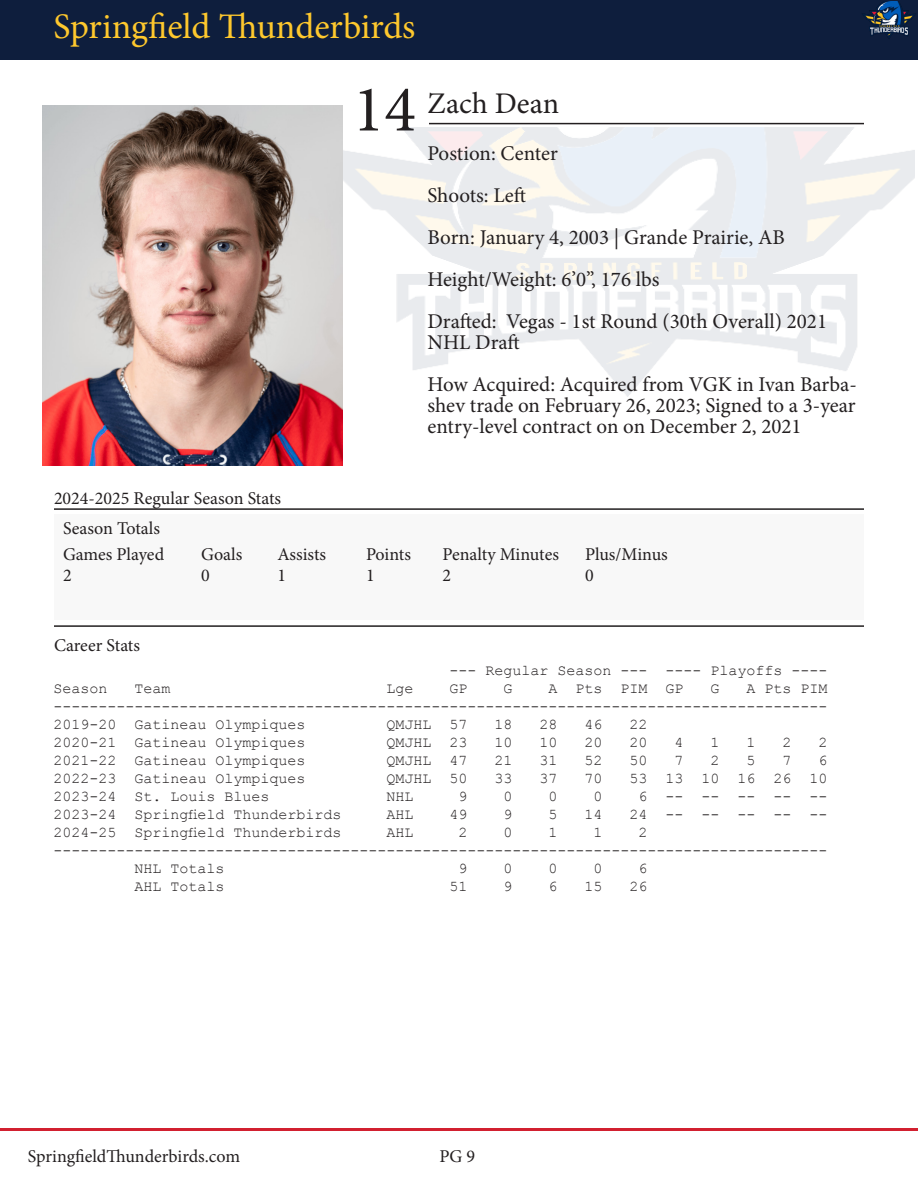
<style>
.page{position:relative;width:918px;height:1188px;background:#fff}
.page>*{position:absolute;margin:0;border:0;box-sizing:border-box;transform-origin:0 0}
.t1{font:66px "Minion Pro";color:#231f20}
.t2{font:36px "Minion Pro";color:#fec82d}
.t3{font:30px "Minion Pro";letter-spacing:.005em;color:#231f20}
.t4{font:21px/21px "Minion Pro";color:#231f20}
.t5{font:18px "Minion Pro";color:#231f20}
.t6{font:15px "Courier New";color:#231f20}
</style>
<div class="page">
<div style="left:0;top:0;width:918px;height:59px;background:#0e1e3d"></div>
<hr style="left:0;top:1128px;width:918px;height:3px;background:#d22030">
<img style="left:863px;top:1px;width:52px;height:37px">
<div style="left:54px;top:515px;width:809px;height:105px;background:#f8f8f8"></div>
<hr style="left:54px;top:625px;width:810px;height:2px;background:#231f20">
<hr style="left:54px;top:508px;width:810px;height:2px;background:#231f20">
<hr style="left:429px;top:123px;width:435px;height:1px;background:#231f20">
<img style="left:43px;top:105px;width:300px;height:360px">
<p class="t2" style="left:53px;top:2px;width:364px">Springfield Thunderbirds</p>
<p class="t1" style="left:353px;top:65px;width:65px">14</p>
<p class="t3" style="left:428px;top:84px;width:133px">Zach Dean</p>
<p class="t4" style="left:428px;top:142px;width:132px">Postion: Center</p>
<p class="t4" style="left:428px;top:184px;width:100px">Shoots: Left</p>
<p class="t4" style="left:428px;top:226px;width:359px">Born: January 4, 2003 | Grande Prairie, AB</p>
<p class="t4" style="left:428px;top:268px;width:233px">Height/Weight: 6’0’’, 176 lbs</p>
<p class="t4" style="left:428px;top:310px;width:401px">Drafted: Vegas - 1st Round (30th Overall) 2021<br>NHL Draft</p>
<p class="t4" style="left:428px;top:373px;width:431px;text-align:justify">How Acquired: Acquired from VGK in Ivan Barba&shy;shev trade on February 26, 2023; Signed to a 3-year entry-level contract on on December 2, 2021</p>
<p class="t5" style="left:54px;top:486px;width:229px">2024-2025 Regular Season Stats</p>
<p class="t5" style="left:63px;top:516px;width:99px">Season Totals</p>
<p class="t5" style="left:63px;top:542px;width:103px">Games Played</p>
<p class="t5" style="left:201px;top:542px;width:43px">Goals</p>
<p class="t5" style="left:278px;top:542px;width:50px">Assists</p>
<p class="t5" style="left:366px;top:542px;width:46px">Points</p>
<p class="t5" style="left:443px;top:542px;width:118px">Penalty Minutes</p>
<p class="t5" style="left:585px;top:542px;width:84px">Plus/Minus</p>
<p class="t5" style="left:63px;top:563px;width:10px">2</p>
<p class="t5" style="left:201px;top:563px;width:10px">0</p>
<p class="t5" style="left:278px;top:563px;width:10px">1</p>
<p class="t5" style="left:366px;top:563px;width:10px">1</p>
<p class="t5" style="left:443px;top:563px;width:10px">2</p>
<p class="t5" style="left:585px;top:563px;width:10px">0</p>
<p class="t5" style="left:54px;top:633px;width:88px">Career Stats</p>
<p class="t6" style="left:449px;top:661px;width:379px">--- Regular Season --- ---- Playoffs ----</p>
<p class="t6" style="left:53px;top:679px;width:55px">Season</p>
<p class="t6" style="left:134px;top:679px;width:37px">Team</p>
<p class="t6" style="left:386px;top:679px;width:28px">Lge</p>
<p class="t6" style="left:449px;top:679px;width:19px">GP</p>
<p class="t6" style="left:503px;top:679px;width:10px">G</p>
<p class="t6" style="left:548px;top:679px;width:136px">A Pts PIM GP</p>
<p class="t6" style="left:710px;top:679px;width:10px">G</p>
<p class="t6" style="left:746px;top:679px;width:82px">A Pts PIM</p>
<p class="t6" style="left:53px;top:697px;width:775px">--------------------------------------------------------------------------------------</p>
<p class="t6" style="left:53px;top:715px;width:254px">2019-20 Gatineau Olympiques</p>
<p class="t6" style="left:386px;top:715px;width:83px">QMJHL 57</p>
<p class="t6" style="left:494px;top:715px;width:19px">18</p>
<p class="t6" style="left:539px;top:715px;width:19px">28</p>
<p class="t6" style="left:584px;top:715px;width:19px">46</p>
<p class="t6" style="left:629px;top:715px;width:19px">22</p>
<p class="t6" style="left:53px;top:733px;width:254px">2020-21 Gatineau Olympiques</p>
<p class="t6" style="left:386px;top:733px;width:83px">QMJHL 23</p>
<p class="t6" style="left:494px;top:733px;width:19px">10</p>
<p class="t6" style="left:539px;top:733px;width:19px">10</p>
<p class="t6" style="left:584px;top:733px;width:19px">20</p>
<p class="t6" style="left:629px;top:733px;width:19px">20</p>
<p class="t6" style="left:674px;top:733px;width:10px">4</p>
<p class="t6" style="left:710px;top:733px;width:10px">1</p>
<p class="t6" style="left:746px;top:733px;width:10px">1</p>
<p class="t6" style="left:782px;top:733px;width:10px">2</p>
<p class="t6" style="left:818px;top:733px;width:10px">2</p>
<p class="t6" style="left:53px;top:751px;width:254px">2021-22 Gatineau Olympiques</p>
<p class="t6" style="left:386px;top:751px;width:83px">QMJHL 47</p>
<p class="t6" style="left:494px;top:751px;width:19px">21</p>
<p class="t6" style="left:539px;top:751px;width:19px">31</p>
<p class="t6" style="left:584px;top:751px;width:19px">52</p>
<p class="t6" style="left:629px;top:751px;width:19px">50</p>
<p class="t6" style="left:674px;top:751px;width:10px">7</p>
<p class="t6" style="left:710px;top:751px;width:10px">2</p>
<p class="t6" style="left:746px;top:751px;width:10px">5</p>
<p class="t6" style="left:782px;top:751px;width:10px">7</p>
<p class="t6" style="left:818px;top:751px;width:10px">6</p>
<p class="t6" style="left:53px;top:769px;width:254px">2022-23 Gatineau Olympiques</p>
<p class="t6" style="left:386px;top:769px;width:83px">QMJHL 50</p>
<p class="t6" style="left:494px;top:769px;width:19px">33</p>
<p class="t6" style="left:539px;top:769px;width:19px">37</p>
<p class="t6" style="left:584px;top:769px;width:19px">70</p>
<p class="t6" style="left:629px;top:769px;width:199px">53 13 10 16 26 10</p>
<p class="t6" style="left:53px;top:787px;width:218px">2023-24 St. Louis Blues</p>
<p class="t6" style="left:386px;top:787px;width:28px">NHL</p>
<p class="t6" style="left:458px;top:787px;width:10px">9</p>
<p class="t6" style="left:503px;top:787px;width:10px">0</p>
<p class="t6" style="left:548px;top:787px;width:10px">0</p>
<p class="t6" style="left:593px;top:787px;width:10px">0</p>
<p class="t6" style="left:638px;top:787px;width:190px">6 -- -- -- -- --</p>
<p class="t6" style="left:53px;top:805px;width:290px">2023-24 Springfield Thunderbirds</p>
<p class="t6" style="left:386px;top:805px;width:28px">AHL</p>
<p class="t6" style="left:449px;top:805px;width:19px">49</p>
<p class="t6" style="left:503px;top:805px;width:10px">9</p>
<p class="t6" style="left:548px;top:805px;width:10px">5</p>
<p class="t6" style="left:584px;top:805px;width:19px">14</p>
<p class="t6" style="left:629px;top:805px;width:199px">24 -- -- -- -- --</p>
<p class="t6" style="left:53px;top:823px;width:290px">2024-25 Springfield Thunderbirds</p>
<p class="t6" style="left:386px;top:823px;width:28px">AHL</p>
<p class="t6" style="left:458px;top:823px;width:10px">2</p>
<p class="t6" style="left:503px;top:823px;width:10px">0</p>
<p class="t6" style="left:548px;top:823px;width:10px">1</p>
<p class="t6" style="left:593px;top:823px;width:10px">1</p>
<p class="t6" style="left:638px;top:823px;width:10px">2</p>
<p class="t6" style="left:53px;top:841px;width:775px">--------------------------------------------------------------------------------------</p>
<p class="t6" style="left:134px;top:859px;width:92px">NHL Totals</p>
<p class="t6" style="left:458px;top:859px;width:10px">9</p>
<p class="t6" style="left:503px;top:859px;width:10px">0</p>
<p class="t6" style="left:548px;top:859px;width:10px">0</p>
<p class="t6" style="left:593px;top:859px;width:10px">0</p>
<p class="t6" style="left:638px;top:859px;width:10px">6</p>
<p class="t6" style="left:134px;top:877px;width:92px">AHL Totals</p>
<p class="t6" style="left:449px;top:877px;width:19px">51</p>
<p class="t6" style="left:503px;top:877px;width:10px">9</p>
<p class="t6" style="left:548px;top:877px;width:10px">6</p>
<p class="t6" style="left:584px;top:877px;width:19px">15</p>
<p class="t6" style="left:629px;top:877px;width:19px">26</p>
<p class="t5" style="left:28px;top:1144px;width:214px">SpringfieldThunderbirds.com</p>
<p class="t5" style="left:439px;top:1144px;width:37px">PG 9</p>
</div>
